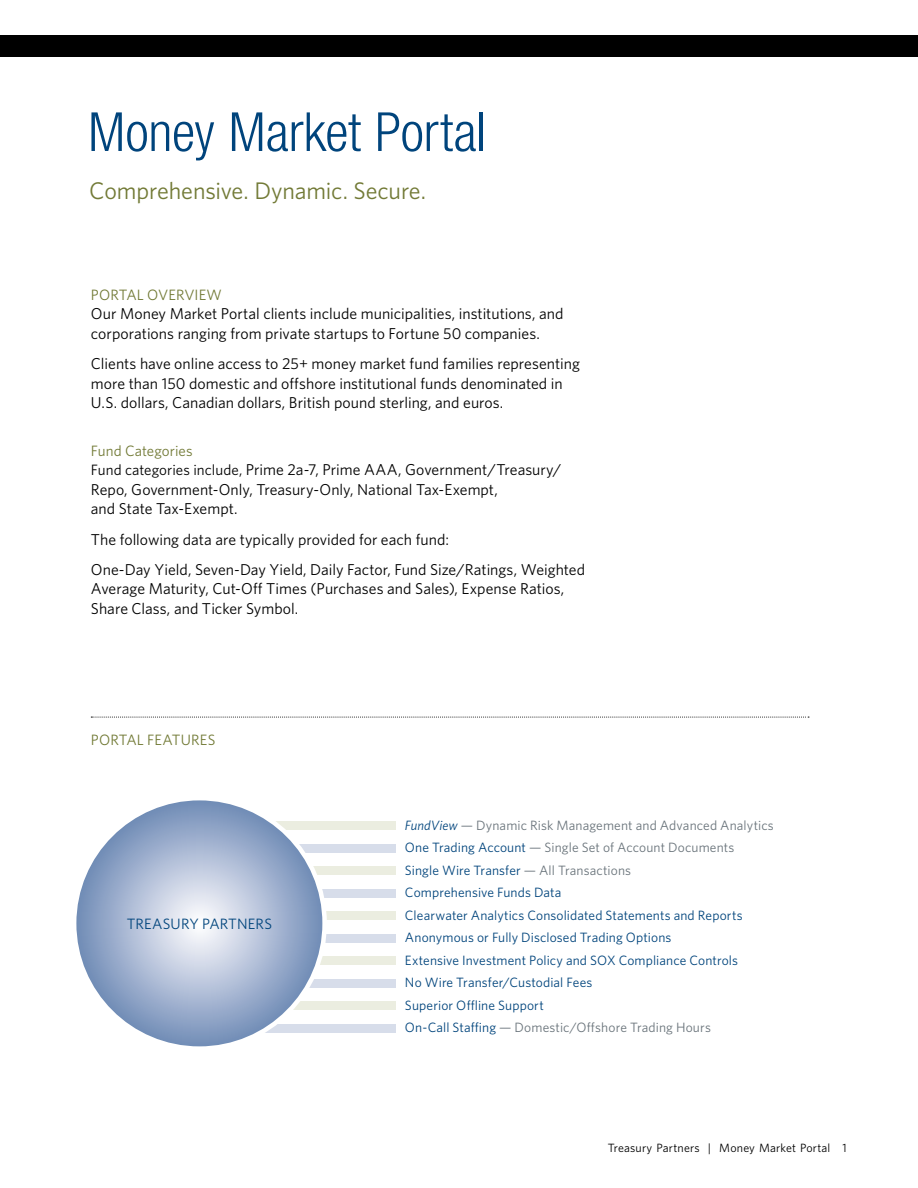
<style>
.page{position:relative;width:918px;height:1188px;background:#fff}
.page>*{position:absolute;margin:0;border:0;box-sizing:border-box;transform-origin:0 0}
.t1{font:300 condensed 54px "Helvetica Neue";letter-spacing:-.005em;color:#00447c}
.t2{font:24px "Whitney";letter-spacing:-.005em;color:#727a36}
.t3{font:15.75px/19.5px "Whitney";color:#000}
.t4{font:15px/19.5px "Whitney";color:#000}
.t5{font:15px "Whitney";letter-spacing:.01em;color:#727a36}
.t6{font:15px "Whitney";color:#00447c}
.t7{font:13.5px/22.5px "Whitney";letter-spacing:.005em;color:#00447c}
.t8{font:12px "Whitney";letter-spacing:.01em;color:#000}
.s1{color:#727a36}
.s2{font-size:15.75px}
.s3{font-style:italic}
.s4{color:#6a747b}
</style>
<div class="page">
<div style="left:0;top:36px;width:918px;height:21px;background:#000"></div>
<div style="left:252px;top:821px;width:144px;height:9px;background:#ebede0"></div>
<div style="left:252px;top:844px;width:144px;height:9px;background:#d7ddea"></div>
<div style="left:252px;top:866px;width:144px;height:9px;background:#ebede0"></div>
<div style="left:252px;top:889px;width:144px;height:9px;background:#d7ddea"></div>
<div style="left:252px;top:911px;width:144px;height:9px;background:#ebede0"></div>
<div style="left:252px;top:934px;width:144px;height:9px;background:#d7ddea"></div>
<div style="left:252px;top:956px;width:144px;height:9px;background:#ebede0"></div>
<div style="left:252px;top:979px;width:144px;height:9px;background:#d7ddea"></div>
<div style="left:252px;top:1001px;width:144px;height:9px;background:#ebede0"></div>
<div style="left:252px;top:1024px;width:144px;height:9px;background:#d7ddea"></div>
<svg style="left:74px;top:798px;width:251px;height:251px;background:#a5b5d1"></svg>
<svg style="left:91px;top:717px;width:718px;height:1px"></svg>
<h1 class="t1" style="left:88px;top:101px;width:400px">Money Market Portal</h1>
<h2 class="t2" style="left:89px;top:175px;width:338px">Comprehensive. Dynamic. Secure.</h2>
<p class="t5" style="left:91px;top:285px;width:128px">Portal Overview</p>
<p class="t3" style="left:91px;top:304px;width:474px">Our Money Market Portal clients include municipalities, institutions, and corporations ranging from private startups to Fortune 50 companies.</p>
<p class="t3" style="left:91px;top:353px;width:491px">Clients have online access to 25+ money market fund families representing more than 150 domestic and offshore institutional funds denominated in<br>U.S. dollars, Canadian dollars, British pound sterling, and euros.</p>
<p class="t4" style="left:91px;top:441px;width:285px"><span class="s1">Fund Categories<br></span>Fund categories include, <span class="s2">Prime 2a-7, Prime AAA</span></p>
<p class="t3" style="left:91px;top:460px;width:472px;text-indent:307px">, Government/Treasury/<br>Repo, Government-Only, Treasury-Only, National Tax-Exempt,<br>and State Tax-Exempt.</p>
<p class="t3" style="left:91px;top:524px;width:496px;line-height:30px">The following data are typically provided for each fund:<br>One-Day Yield, Seven-Day Yield, Daily Factor, Fund Size/Ratings, Weighted</p>
<p class="t3" style="left:91px;top:578px;width:475px">Average Maturity, Cut-Off Times (Purchases and Sales), Expense Ratios,<br>Share Class, and Ticker Symbol.</p>
<p class="t5" style="left:91px;top:730px;width:124px">Portal Featu res</p>
<p class="t6" style="left:127px;top:914px;width:145px">treasu ry partn ers</p>
<p class="t7" style="left:405px;top:814px;width:370px"><span class="s3">FundView</span> <span class="s4">— Dynamic Risk Management and Advanced Analytics </span>One Trading Account <span class="s4">— Single Set of Account Documents<br></span>Single Wire Transfer <span class="s4">— All Transactions<br></span>Comprehensive Funds Data<br>Clearwater Analytics Consolidated Statements and Reports Anonymous or Fully Disclosed Trading Options<br>Extensive I nvestment Policy and SOX Compliance Controls<br>No Wire Transfer/Custodial Fees<br>Superior Offline Support<br>On-Call Staffing <span class="s4">— Domestic/Offshore Trading Hours</span></p>
<p class="t8" style="left:608px;top:1140px;width:241px">Treasury Partners | Money Market Portal 1</p>
</div>
